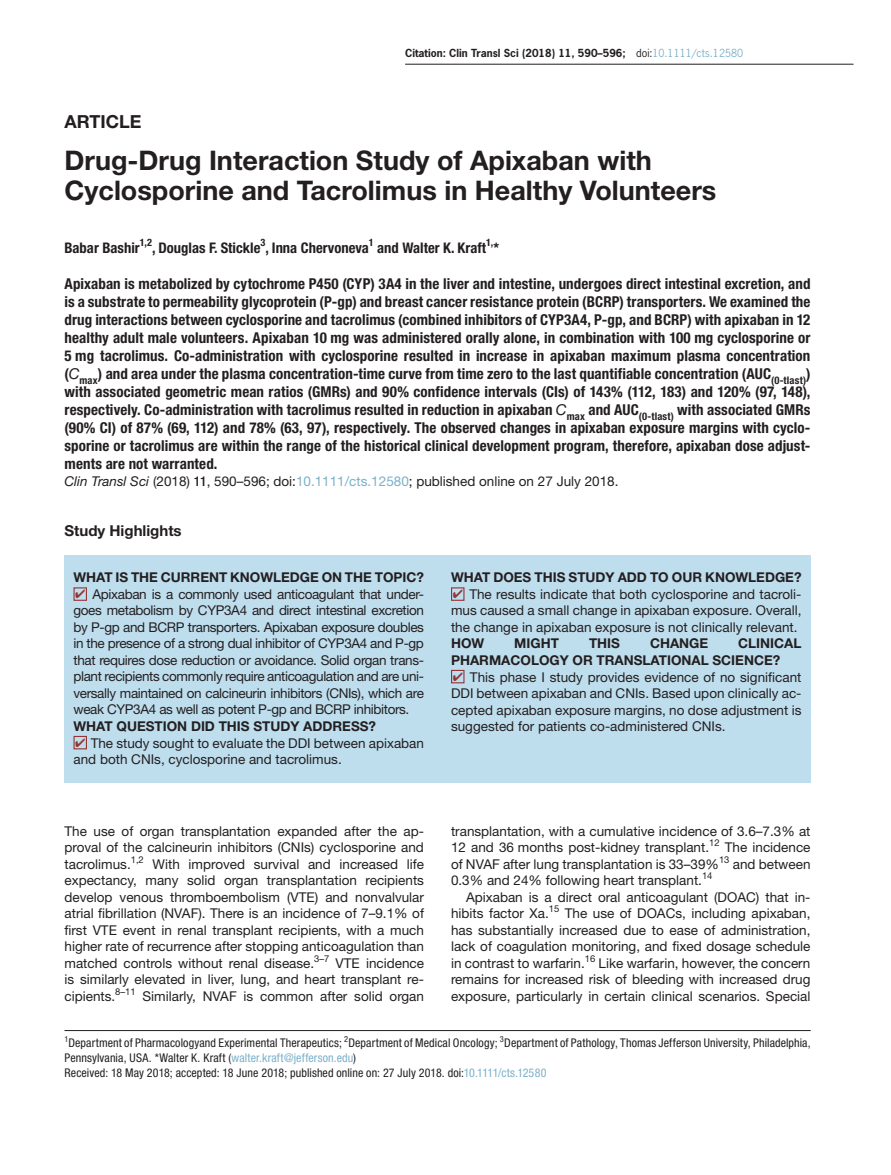
<style>
.page{position:relative;width:891px;height:1175px;background:#fff}
.page>*{position:absolute;margin:0;border:0;box-sizing:border-box;transform-origin:0 0}
.t1{font:700 27px/30px "Helvetica Neue LT Std";color:#231f20}
.t2{font:700 18px "Helvetica Neue LT Std";color:#231f20}
.t3{font:700 condensed 15px/18px "Helvetica Neue LT Std";letter-spacing:.005em;color:#231f20;text-align:justify}
.t4{font:700 15px "Helvetica Neue LT Std";color:#231f20}
.t5{font:700 condensed 14.7px "Helvetica Neue LT Std";color:#231f20}
.t6{font:13.5px/16.5px "Helvetica Neue LT Std";color:#231f20;text-align:justify}
.t7{font:700 13.5px/16.5px "Helvetica Neue LT Std";color:#231f20}
.t8{font:condensed 12px/15px "Helvetica Neue LT Std";letter-spacing:.01em;color:#231f20}
.t9{font:700 10.5px "News Gothic Std";color:#231f20}
.t10{font:9.45px "Helvetica Neue LT Std";color:#231f20}
.s1{font-weight:400}
.s2{font-weight:400;color:#7cb1ca}
.s3{font-weight:400;font-style:italic;font-stretch:normal}
.s4{font-style:italic}
.s5{font-weight:500;font-stretch:condensed}
.s6{color:#7cb1ca}
.s7{color:#943534}
</style>
<div class="page">
<hr style="left:405px;top:64px;width:449px;height:1px;background:#231f20">
<hr style="left:64px;top:1030px;width:747px;height:1px;background:#231f20">
<div style="left:64px;top:555px;width:747px;height:227px;background:#bedded"></div>
<div style="left:74px;top:587px;width:13px;height:14px;border:1px solid #943534"></div>
<div style="left:74px;top:736px;width:13px;height:13px;border:1px solid #943534"></div>
<div style="left:451px;top:587px;width:14px;height:14px;border:1px solid #943534"></div>
<div style="left:451px;top:670px;width:14px;height:13px;border:1px solid #943534"></div>
<p class="t9" style="left:405px;top:46px;width:340px">Citation: Clin Transl Sci (2018) 11, 590–596; <span class="s1">doi:</span><span class="s2">10.1111/cts.12580</span></p>
<h2 class="t2" style="left:64px;top:111px;width:78px">ARTICLE</h2>
<h1 class="t1" style="left:64px;top:145px;width:653px">Drug-Drug Interaction Study of Apixaban with<br>Cyclosporine and Tacrolimus in Healthy Volunteers</h1>
<p class="t5" style="left:64px;top:239px;width:436px">Babar Bashir<sup>1,2</sup>, Douglas F. Stickle<sup>3</sup>, Inna Chervoneva<sup>1</sup> and Walter K. Kraft<sup>1,</sup>*</p>
<p class="t3" style="left:64px;top:274px;width:748px">Apixaban is metabolized by cytochrome P450 (CYP) 3A4 in the liver and intestine, undergoes direct intestinal excretion, and is a substrate to permeability glycoprotein (P-gp) and breast cancer resistance protein (BCRP) transporters. We examined the drug interactions between cyclosporine and tacrolimus (combined inhibitors of CYP3A4, P-gp, and BCRP) with apixaban in 12 healthy adult male volunteers. Apixaban 10 mg was administered orally alone, in combination with 100 mg cyclosporine or 5 mg tacrolimus. Co-administration with cyclosporine resulted in increase in apixaban maximum plasma concentration (<span class="s3">C</span><sub>max</sub>) and area under the plasma concentration-time curve from time zero to the last quantifiable concentration (AUC<sub>(0-tlast)</sub>) with associated geometric mean ratios (GMRs) and 90% confidence intervals (CIs) of 143% (112, 183) and 120% (97, 148), respectively. Co-administration with tacrolimus resulted in reduction in apixaban <span class="s3">C</span><sub>max</sub> and AUC<sub>(0-tlast)</sub> with associated GMRs (90% CI) of 87% (69, 112) and 78% (63, 97), respectively. The observed changes in apixaban exposure margins with cyclo&shy;sporine or tacrolimus are within the range of the historical clinical development program, therefore, apixaban dose adjust&shy;ments are not warranted.</p>
<p class="t6" style="left:64px;top:472px;width:555px"><span class="s4">Clin Transl Sci</span> (2018) <span class="s5">11</span>, 590–596; doi:<span class="s6">10.1111/cts.12580</span>; published online on 27 July 2018.</p>
<p class="t4" style="left:64px;top:521px;width:119px">Study Highlights</p>
<p class="t7" style="left:74px;top:569px;width:352px">WHAT IS THE CURRENT KNOWLEDGE ON THE TOPIC?</p>
<p class="t6" style="left:73px;top:585px;width:352px"><span class="s7">✔</span> Apixaban is a commonly used anticoagulant that under&shy;goes metabolism by CYP3A4 and direct intestinal excretion by P-gp and BCRP transporters. Apixaban exposure doubles in the presence of a strong dual inhibitor of CYP3A4 and P-gp that requires dose reduction or avoidance. Solid organ trans&shy;plant recipients commonly require anticoagulation and are uni&shy;versally maintained on calcineurin inhibitors (CNIs), which are weak CYP3A4 as well as potent P-gp and BCRP inhibitors.</p>
<p class="t7" style="left:73px;top:717px;width:304px">WHAT QUESTION DID THIS STUDY ADDRESS?</p>
<p class="t6" style="left:74px;top:734px;width:352px"><span class="s7">✔</span> The study sought to evaluate the DDI between apixaban and both CNIs, cyclosporine and tacrolimus.</p>
<p class="t6" style="left:64px;top:822px;width:361px">The use of organ transplantation expanded after the ap&shy;proval of the calcineurin inhibitors (CNIs) cyclosporine and tacrolimus.<sup>1,2</sup></p>
<p class="t6" style="left:64px;top:855px;width:361px;text-indent:88px">With improved survival and increased life expectancy, many solid organ transplantation recipients develop venous thromboembolism (VTE) and nonvalvular atrial fibrillation (NVAF). There is an incidence of 7–9.1% of first VTE event in renal transplant recipients, with a much higher rate of recurrence after stopping anticoagulation than matched controls without renal disease.<sup>3–7</sup></p>
<p class="t6" style="left:65px;top:954px;width:361px;text-indent:271px">VTE incidence is similarly elevated in liver, lung, and heart transplant re&shy;cipients.<sup>8–11</sup> Similarly, NVAF is common after solid organ</p>
<p class="t7" style="left:451px;top:569px;width:352px">WHAT DOES THIS STUDY ADD TO OUR KNOWLEDGE?</p>
<p class="t6" style="left:451px;top:585px;width:352px"><span class="s7">✔</span> The results indicate that both cyclosporine and tacroli&shy;mus caused a small change in apixaban exposure. Overall, the change in apixaban exposure is not clinically relevant.</p>
<p class="t7" style="left:451px;top:635px;width:35px">HOW</p>
<p class="t7" style="left:514px;top:635px;width:46px">MIGHT</p>
<p class="t7" style="left:589px;top:635px;width:32px">THIS</p>
<p class="t7" style="left:650px;top:635px;width:60px">CHANGE</p>
<p class="t7" style="left:451px;top:635px;width:352px;text-indent:287px">CLINICAL<br>PHARMACOLOGY OR TRANSLATIONAL SCIENCE?</p>
<p class="t6" style="left:451px;top:668px;width:352px"><span class="s7">✔</span> This phase I study provides evidence of no significant DDI between apixaban and CNIs. Based upon clinically ac&shy;cepted apixaban exposure margins, no dose adjustment is suggested for patients co-administered CNIs.</p>
<p class="t6" style="left:451px;top:822px;width:361px">transplantation, with a cumulative incidence of 3.6–7.3% at<br>12 and 36 months post-kidney transplant.</p>
<p class="t10" style="left:709px;top:837px;width:12px">12</p>
<p class="t6" style="left:451px;top:839px;width:361px;text-indent:274px">The incidence of NVAF after lung transplantation is 33–39%<sup>13</sup> and between 0.3% and 24% following heart transplant.<sup>14</sup></p>
<p class="t6" style="left:451px;top:888px;width:361px;text-indent:15px">Apixaban is a direct oral anticoagulant (DOAC) that in&shy;hibits factor Xa.<sup>15</sup> The use of DOACs, including apixaban, has substantially increased due to ease of administration, lack of coagulation monitoring, and fixed dosage schedule in contrast to warfarin.<sup>16</sup> Like warfarin, however, the concern remains for increased risk of bleeding with increased drug exposure, particularly in certain clinical scenarios. Special</p>
<p class="t8" style="left:64px;top:1035px;width:748px"><sup>1</sup>Department of Pharmacologyand Experimental Therapeutics; <sup>2</sup>Department of Medical Oncology; <sup>3</sup>Department of Pathology, Thomas Jefferson University, Philadelphia,<br>Pennsylvania, USA. *Walter K. Kraft (<span class="s6">walter.kraft@jefferson.edu</span>)<br>Received: 18 May 2018; accepted: 18 June 2018; published online on: 27 July 2018. doi:<span class="s6">10.1111/cts.12580</span></p>
</div>
